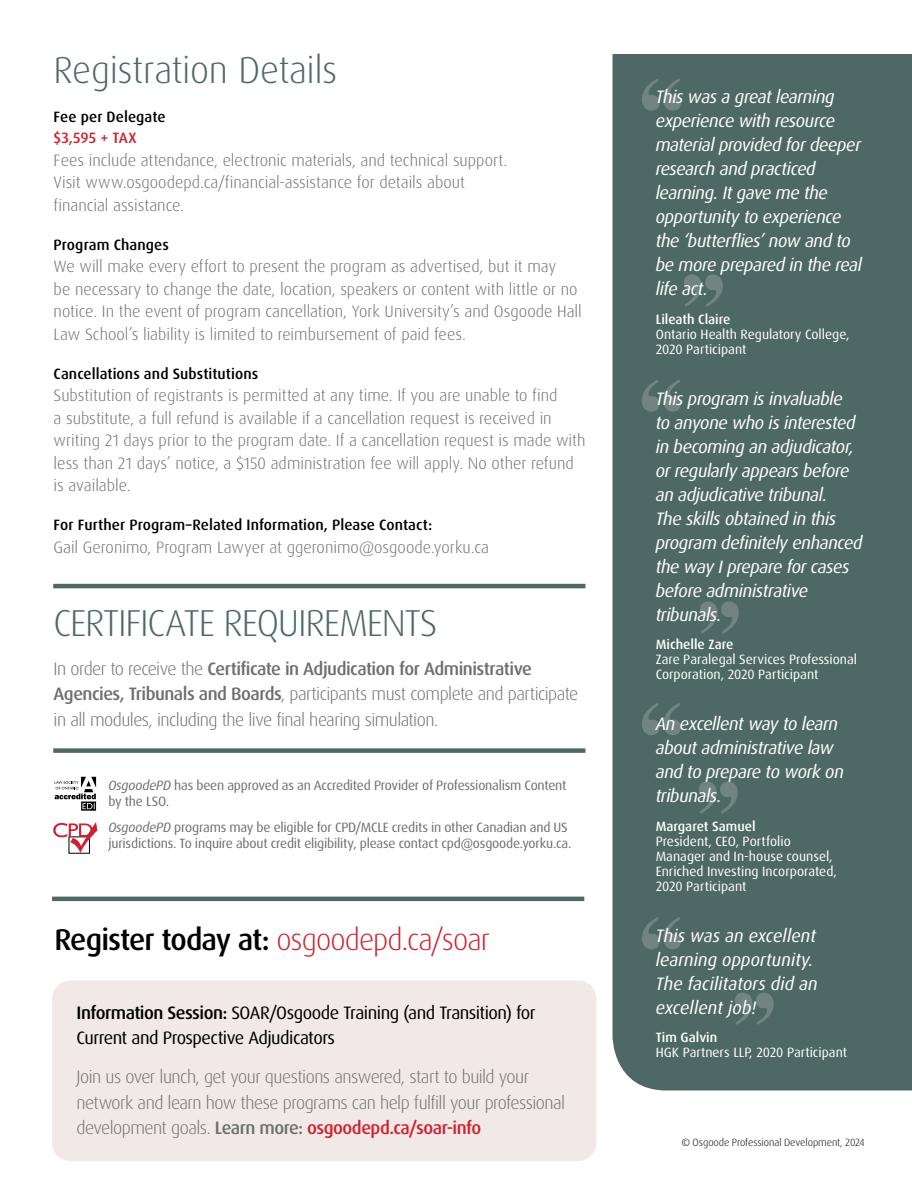
<style>
.page{position:relative;width:912px;height:1188px;background:#fff}
.page>*{position:absolute;margin:0;border:0;box-sizing:border-box;transform-origin:0 0}
.t1{font:300 37.5px "Dax Pro";letter-spacing:-.025em;color:#4e6965}
.t2{font:300 30px "Dax Pro";letter-spacing:-.03em;color:#d0202e}
.t3{font:italic 18px/24px "Dax Pro";letter-spacing:-.025em;color:#fff}
.t4{font:300 18px/25.5px "Dax Pro";letter-spacing:-.03em;color:#6d6e71}
.t5{font:18px/25.5px "Dax Pro";letter-spacing:-.03em;color:#000}
.t6{font:italic 18px/24px "Dax Pro";color:#fff}
.t7{font:300 16.5px/22.5px "Dax Pro";color:#6d6e71}
.t8{font:500 15px "Dax Pro";letter-spacing:.005em;color:#000}
.t9{font:500 15px "Dax Pro";letter-spacing:-.005em;color:#d0202e}
.t10{font:13.5px/15px "Dax Pro";color:#fff}
.t11{font:13.5px/16.5px "Dax Pro";letter-spacing:-.015em;color:#6d6e71}
.t12{font:500 13.5px "Dax Pro";color:#fff}
.t13{font:300 10.5px "Dax Pro";letter-spacing:-.005em;color:#000}
.s1{font-weight:500}
.s2{font-style:italic}
.s3{font-weight:500;color:#000}
.s4{font-weight:500;color:#d0202e}
</style>
<div class="page">
<hr style="left:53px;top:584px;width:532px;height:4px;background:#4e6965">
<div style="left:53px;top:748px;width:532px;height:5px;background:#4e6965"></div>
<hr style="left:52px;top:897px;width:532px;height:4px;background:#4e6965">
<svg style="left:53px;top:822px;width:44px;height:31px"></svg>
<div style="left:612px;top:54px;width:299px;height:1036px;background:#4e6965"></div>
<svg style="left:641px;top:78px;width:39px;height:33px"></svg>
<svg style="left:641px;top:380px;width:39px;height:32px"></svg>
<svg style="left:641px;top:703px;width:39px;height:32px"></svg>
<svg style="left:641px;top:917px;width:39px;height:32px"></svg>
<svg style="left:683px;top:274px;width:39px;height:33px"></svg>
<svg style="left:698px;top:782px;width:39px;height:32px"></svg>
<svg style="left:734px;top:993px;width:39px;height:32px"></svg>
<svg style="left:699px;top:602px;width:39px;height:32px"></svg>
<svg style="left:54px;top:777px;width:42px;height:34px"></svg>
<div style="left:52px;top:980px;width:544px;height:181px;background:#f1e9e8;border-radius:18px"></div>
<h1 class="t1" style="left:54px;top:46px;width:285px">Registration Details</h1>
<p class="t8" style="left:54px;top:108px;width:113px">Fee per Delegate</p>
<p class="t9" style="left:54px;top:129px;width:84px">$3,595 + TAX</p>
<p class="t7" style="left:54px;top:149px;width:455px">Fees include attendance, electronic materials, and technical support.<br>Visit www.osgoodepd.ca/financial‑assistance for details about financial assistance.</p>
<p class="t8" style="left:54px;top:235px;width:117px">Program Changes</p>
<p class="t7" style="left:54px;top:256px;width:529px">We will make every effort to present the program as advertised, but it may<br>be necessary to change the date, location, speakers or content with little or no notice. In the event of program cancellation, York University’s and Osgoode Hall Law School’s liability is limited to reimbursement of paid fees.</p>
<p class="t8" style="left:54px;top:364px;width:206px">Cancellations and Substitutions</p>
<p class="t7" style="left:54px;top:385px;width:533px">Substitution of registrants is permitted at any time. If you are unable to find<br>a substitute, a full refund is available if a cancellation request is received in writing 21 days prior to the program date. If a cancellation request is made with less than 21 days’ notice, a $150 administration fee will apply. No other refund is available.</p>
<p class="t8" style="left:54px;top:516px;width:380px">For Further Program–Related Information, Please Contact:</p>
<p class="t7" style="left:54px;top:536px;width:437px">Gail Geronimo, Program Lawyer at ggeronimo@osgoode.yorku.ca</p>
<h1 class="t1" style="left:54px;top:599px;width:385px">CERTIFICATE REQUIREMENTS</h1>
<p class="t4" style="left:54px;top:656px;width:526px">In order to receive the <span class="s1">Certificate in Adjudication for Administrative<br>Agencies, Tribunals and Boards</span>, participants must complete and participate in all modules, including the live final hearing simulation.</p>
<p class="t11" style="left:108px;top:777px;width:459px"><span class="s2">OsgoodePD</span> has been approved as an Accredited Provider of Professionalism Content by the LSO.</p>
<p class="t11" style="left:108px;top:819px;width:464px"><span class="s2">OsgoodePD</span> programs may be eligible for CPD/MCLE credits in other Canadian and US jurisdictions. To inquire about credit eligibility, please contact cpd@osgoode.yorku.ca.</p>
<h2 class="t2" style="left:54px;top:920px;width:437px"><span class="s3">Register today at:</span> osgoodepd.ca/soar</h2>
<p class="t5" style="left:77px;top:1000px;width:460px"><span class="s1">Information Session:</span> SOAR/Osgoode Training (and Transition) for<br>Current and Prospective Adjudicators</p>
<p class="t4" style="left:77px;top:1064px;width:490px">Join us over lunch, get your questions answered, start to build your network and learn how these programs can help fulfill your professional development goals. <span class="s1">Learn more:</span> <span class="s4">osgoodepd.ca/soar-info</span></p>
<p class="t3" style="left:655px;top:85px;width:208px">This was a great learning experience with resource material provided for deeper research and practiced learning. It gave me the opportunity to experience the ‘butterflies’ now and to be more prepared in the real life act.</p>
<p class="t12" style="left:655px;top:310px;width:76px">Lileath Claire</p>
<p class="t10" style="left:655px;top:327px;width:195px">Ontario Health Regulatory College,<br>2020 Participant</p>
<p class="t3" style="left:655px;top:387px;width:208px">This program is invaluable<br>to anyone who is interested in becoming an adjudicator, or regularly appears before an adjudicative tribunal.<br>The skills obtained in this program definitely enhanced the way I prepare for cases before administrative tribunals.</p>
<p class="t12" style="left:655px;top:636px;width:79px">Michelle Zare</p>
<p class="t10" style="left:655px;top:652px;width:203px">Zare Paralegal Services Professional<br>Corporation, 2020 Participant</p>
<p class="t3" style="left:655px;top:712px;width:190px">An excellent way to learn about administrative law and to prepare to work on tribunals.</p>
<p class="t12" style="left:655px;top:817px;width:101px">Margaret Samuel</p>
<p class="t10" style="left:655px;top:834px;width:183px">President, CEO, Portfolio<br>Manager and In‑house counsel,<br>Enriched Investing Incorporated,<br>2020 Participant</p>
<p class="t6" style="left:655px;top:924px;width:164px">This was an excellent learning opportunity.<br>The facilitators did an excellent job!</p>
<p class="t12" style="left:655px;top:1029px;width:63px">Tim Galvin</p>
<p class="t10" style="left:655px;top:1045px;width:193px">HGK Partners LLP, 2020 Participant</p>
<p class="t13" style="left:681px;top:1136px;width:185px">© Osgoode Professional Development, 2024</p>
</div>
